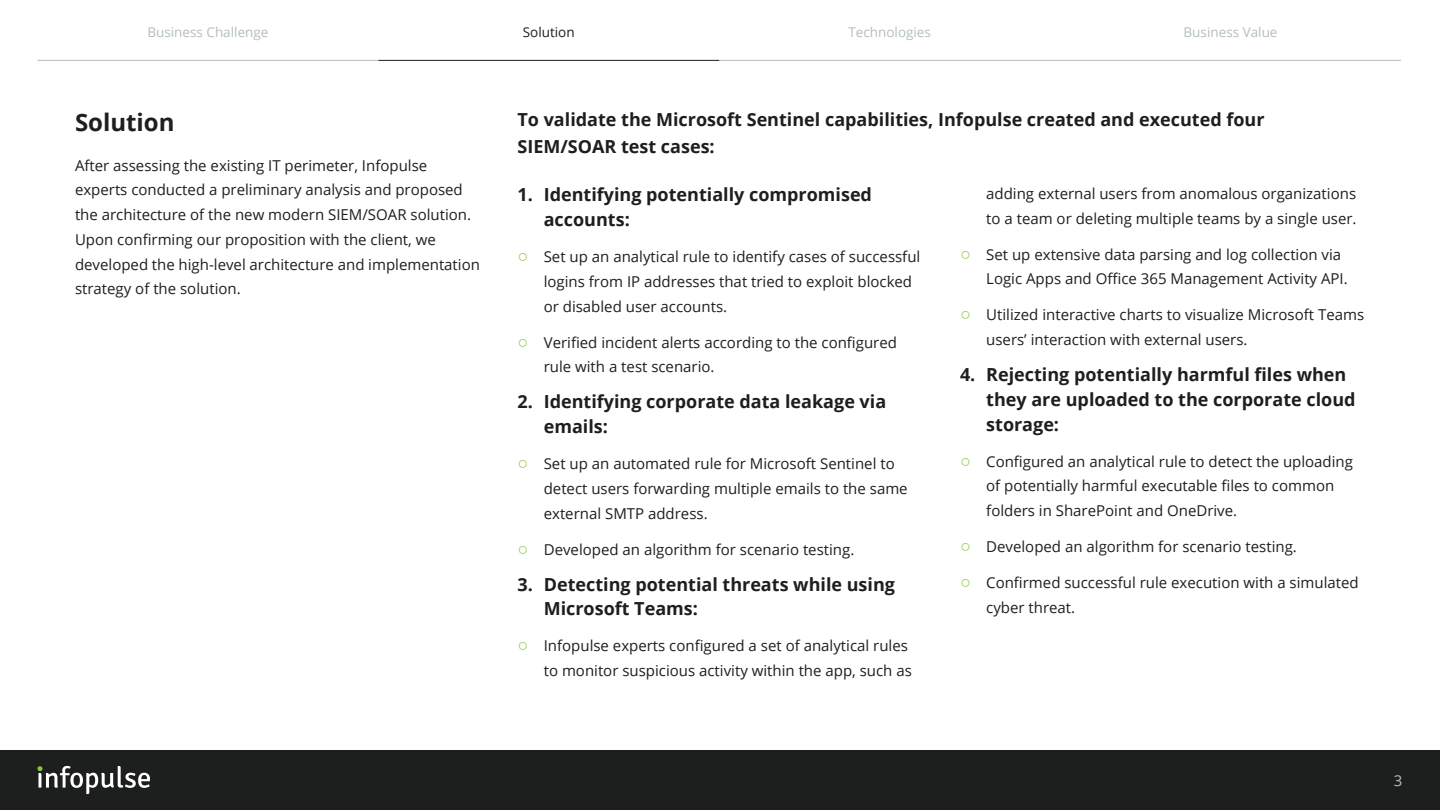
<style>
.page{position:relative;width:1440px;height:810px;background:#fff}
.page>*{position:absolute;margin:0;border:0;box-sizing:border-box;transform-origin:0 0}
.t1{font:700 24px "Open Sans";color:#1d1e1e}
.t2{font:700 18px/24.8px "Open Sans";color:#1d1e1e}
.t3{font:15px/24.8px "Open Sans";color:#1d1e1e}
.t4{font:15px "Open Sans";color:#b5bec0}
.t5{font:13.5px "Open Sans";color:#b5bec0}
.t6{font:13.5px "Open Sans";color:#1d1e1e}
.s1{font-family:"Arial";font-size:18px;color:#8bc53f}
</style>
<div class="page">
<div style="left:0;top:750px;width:1440px;height:60px;background:#1d1e1e"></div>
<svg style="left:37px;top:766px;width:113px;height:28px"></svg>
<hr style="left:38px;top:60px;width:340px;height:1px;background:#b5bec0">
<hr style="left:719px;top:60px;width:341px;height:1px;background:#b5bec0">
<hr style="left:378px;top:60px;width:341px;height:1px;background:#1d1e1e">
<hr style="left:1060px;top:60px;width:341px;height:1px;background:#b5bec0">
<p class="t5" style="left:147px;top:22px;width:123px">Business Challenge</p>
<p class="t6" style="left:523px;top:22px;width:53px">Solution</p>
<p class="t5" style="left:848px;top:22px;width:84px">Technologies</p>
<p class="t5" style="left:1184px;top:22px;width:95px">Business Value</p>
<h1 class="t1" style="left:75px;top:105px;width:101px">Solution</h1>
<p class="t3" style="left:75px;top:152px;width:407px">After assessing the existing IT perimeter, Infopulse experts conducted a preliminary analysis and proposed the architecture of the new modern SIEM/SOAR solution.<br>Upon confirming our proposition with the client, we developed the high-level architecture and implementation strategy of the solution.</p>
<p class="t2" style="left:518px;top:106px;width:749px;line-height:27px">To validate the Microsoft Sentinel capabilities, Infopulse created and executed four<br>SIEM/SOAR test cases:</p>
<p class="t2" style="left:544px;top:182px;width:330px;text-indent:-26px">1. Identifying potentially compromised accounts:</p>
<p class="t3" style="left:544px;top:244px;width:378px;text-indent:-26px"><span class="s1">○</span> Set up an analytical rule to identify cases of successful logins from IP addresses that tried to exploit blocked or disabled user accounts.</p>
<p class="t3" style="left:544px;top:329px;width:355px;text-indent:-26px"><span class="s1">○</span> Verified incident alerts according to the configured rule with a test scenario.</p>
<p class="t2" style="left:544px;top:389px;width:344px;text-indent:-26px">2. Identifying corporate data leakage via emails:</p>
<p class="t3" style="left:544px;top:451px;width:365px;text-indent:-26px"><span class="s1">○</span> Set up an automated rule for Microsoft Sentinel to detect users forwarding multiple emails to the same external SMTP address.</p>
<p class="t3" style="left:518px;top:536px;width:338px"><span class="s1">○</span> Developed an algorithm for scenario testing.</p>
<p class="t2" style="left:544px;top:571px;width:353px;text-indent:-26px">3. Detecting potential threats while using<br>Microsoft Teams:</p>
<p class="t3" style="left:518px;top:633px;width:396px;text-align:right"><span class="s1">○</span> Infopulse experts configured a set of analytical rules to monitor suspicious activity within the app, such as</p>
<p class="t3" style="left:986px;top:181px;width:372px">adding external users from anomalous organizations to a team or deleting multiple teams by a single user.</p>
<p class="t3" style="left:986px;top:242px;width:363px;text-indent:-26px"><span class="s1">○</span> Set up extensive data parsing and log collection via<br>Logic Apps and Office 365 Management Activity API.</p>
<p class="t3" style="left:986px;top:302px;width:380px;text-indent:-26px"><span class="s1">○</span> Utilized interactive charts to visualize Microsoft Teams users’ interaction with external users.</p>
<p class="t2" style="left:986px;top:362px;width:371px;text-indent:-26px">4. Rejecting potentially harmful files when they are uploaded to the corporate cloud storage:</p>
<p class="t3" style="left:986px;top:449px;width:368px;text-indent:-26px"><span class="s1">○</span> Configured an analytical rule to detect the uploading of potentially harmful executable files to common folders in SharePoint and OneDrive.</p>
<p class="t3" style="left:960px;top:534px;width:338px"><span class="s1">○</span> Developed an algorithm for scenario testing.</p>
<p class="t3" style="left:986px;top:570px;width:374px;text-indent:-26px"><span class="s1">○</span> Confirmed successful rule execution with a simulated cyber threat.</p>
<p class="t4" style="left:1394px;top:770px;width:10px">3</p>
</div>
